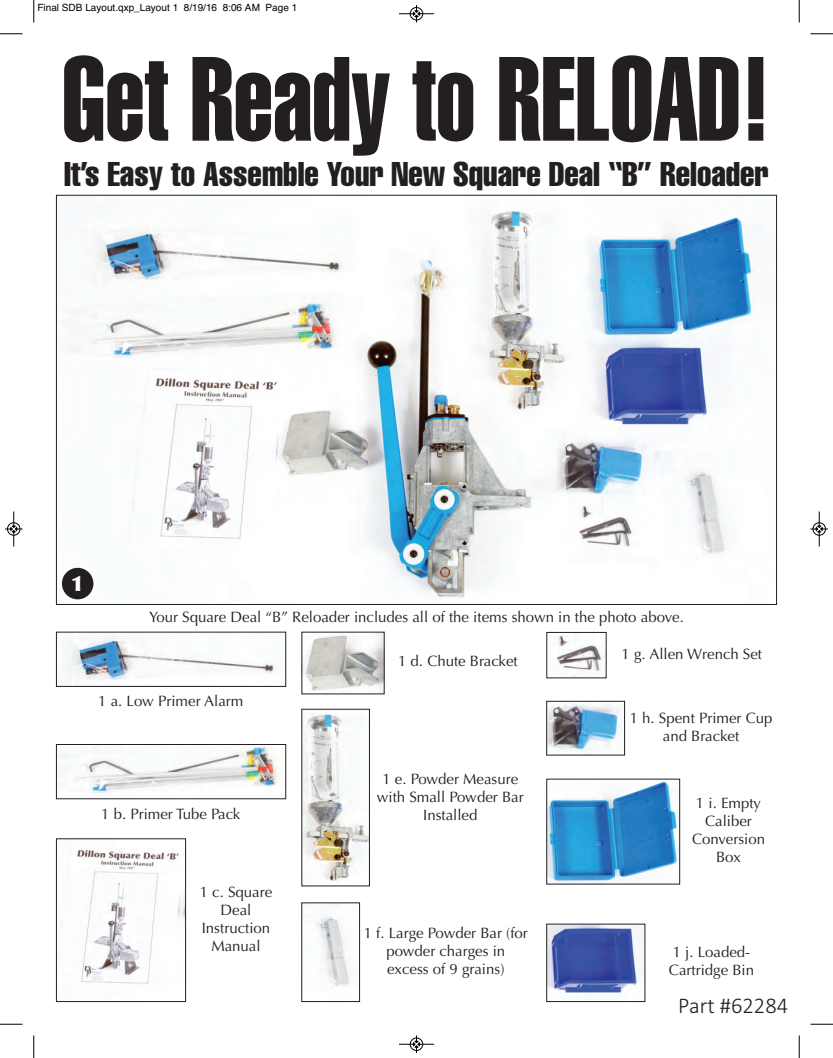
<style>
.page{position:relative;width:833px;height:1058px;background:#fff}
.page>*{position:absolute;margin:0;border:0;box-sizing:border-box;transform-origin:0 0}
.t1{font:117.5px "Helvetica LT Std Extra Comp";color:#231f20}
.t2{font:33.75px "Helvetica LT Std Comp";color:#231f20}
.t3{font:300 22.5px "Calibri";color:#231f20}
.t4{font:900 21.25px "Optima";color:#fff}
.t5{font:15px/18px "Optima LT Std";color:#231f20;text-align:center}
.t6{font:10px "Helvetica";color:#000}
</style>
<div class="page">
<img style="left:61px;top:211px;width:698px;height:389px">
<img style="left:66px;top:636px;width:212px;height:47px">
<img style="left:58px;top:746px;width:219px;height:47px">
<div style="left:56px;top:744px;width:230px;height:55px;border:1px solid #231f20"></div>
<img style="left:548px;top:781px;width:129px;height:101px">
<img style="left:548px;top:926px;width:95px;height:69px">
<img style="left:548px;top:703px;width:74px;height:49px">
<div style="left:546px;top:701px;width:78px;height:54px;border:1px solid #231f20"></div>
<img style="left:555px;top:635px;width:49px;height:39px">
<div style="left:546px;top:632px;width:60px;height:46px;border:1px solid #231f20"></div>
<img style="left:303px;top:714px;width:64px;height:168px">
<img style="left:316px;top:904px;width:35px;height:82px">
<div style="left:301px;top:902px;width:59px;height:99px;border:1px solid #231f20"></div>
<img style="left:304px;top:634px;width:78px;height:58px">
<div style="left:62px;top:568px;width:31px;height:31px;background:#231f20;border-radius:50%"></div>
<img style="left:58px;top:848px;width:126px;height:136px">
<div style="left:56px;top:838px;width:130px;height:163px;border:1px solid #231f20"></div>
<svg style="left:33px;top:0;width:2px;height:22px"></svg>
<svg style="left:0;top:33px;width:22px;height:2px"></svg>
<svg style="left:798px;top:0;width:2px;height:22px"></svg>
<svg style="left:810px;top:33px;width:22px;height:2px"></svg>
<svg style="left:33px;top:1035px;width:2px;height:23px"></svg>
<svg style="left:0;top:1023px;width:22px;height:2px"></svg>
<svg style="left:798px;top:1035px;width:2px;height:23px"></svg>
<svg style="left:810px;top:1023px;width:22px;height:2px"></svg>
<hr style="left:399px;top:14px;width:35px;height:1px;background:#000">
<div style="left:410px;top:7px;width:13px;height:13px;border:1px solid #000;border-radius:50%"></div>
<svg style="left:413px;top:5px;width:6px;height:17px"></svg>
<hr style="left:399px;top:1044px;width:35px;height:1px;background:#000">
<div style="left:410px;top:1037px;width:13px;height:13px;border:1px solid #000;border-radius:50%"></div>
<svg style="left:413px;top:1035px;width:6px;height:17px"></svg>
<hr style="left:14px;top:511px;width:1px;height:35px;background:#000">
<div style="left:7px;top:522px;width:13px;height:13px;border:1px solid #000;border-radius:50%"></div>
<svg style="left:5px;top:526px;width:17px;height:6px"></svg>
<hr style="left:819px;top:511px;width:1px;height:35px;background:#000">
<div style="left:812px;top:522px;width:13px;height:13px;border:1px solid #000;border-radius:50%"></div>
<svg style="left:810px;top:526px;width:18px;height:6px"></svg>
<p class="t6" style="left:38px;top:2px;width:261px">Final SDB Layout.qxp_Layout 1 8/19/16 8:06 AM Page 1</p>
<h1 class="t1" style="left:62px;top:57px;width:710px">Get Ready to RELOAD!</h1>
<h2 class="t2" style="left:64px;top:162px;width:706px">It’s Easy to Assemble Your New Square Deal “B” Reloader</h2>
<h3 class="t4" style="left:71px;top:570px;width:14px">1</h3>
<p class="t5" style="left:149px;top:609px;width:536px">Your Square Deal “B” Reloader includes all of the items shown in the photo above.</p>
<p class="t5" style="left:98px;top:693px;width:147px">1 a. Low Primer Alarm</p>
<p class="t5" style="left:101px;top:806px;width:141px">1 b. Primer Tube Pack</p>
<p class="t5" style="left:200px;top:884px;width:74px">1 c. Square<br>Deal<br>Instruction<br>Manual</p>
<p class="t5" style="left:398px;top:654px;width:121px">1 d. Chute Bracket</p>
<p class="t5" style="left:377px;top:771px;width:148px">1 e. Powder Measure with Small Powder Bar<br>Installed</p>
<p class="t5" style="left:363px;top:924px;width:166px">1 f. Large Powder Bar (for powder charges in<br>excess of 9 grains)</p>
<p class="t5" style="left:621px;top:646px;width:142px">1 g. Allen Wrench Set</p>
<p class="t5" style="left:629px;top:710px;width:144px">1 h. Spent Primer Cup and Bracket</p>
<p class="t5" style="left:692px;top:795px;width:75px">1 i. Empty<br>Caliber<br>Conversion<br>Box</p>
<p class="t5" style="left:669px;top:944px;width:87px;text-align:left">1 j. Loaded-<br>Cartridge Bin</p>
<h3 class="t3" style="left:678px;top:992px;width:112px">Part #62284</h3>
</div>
